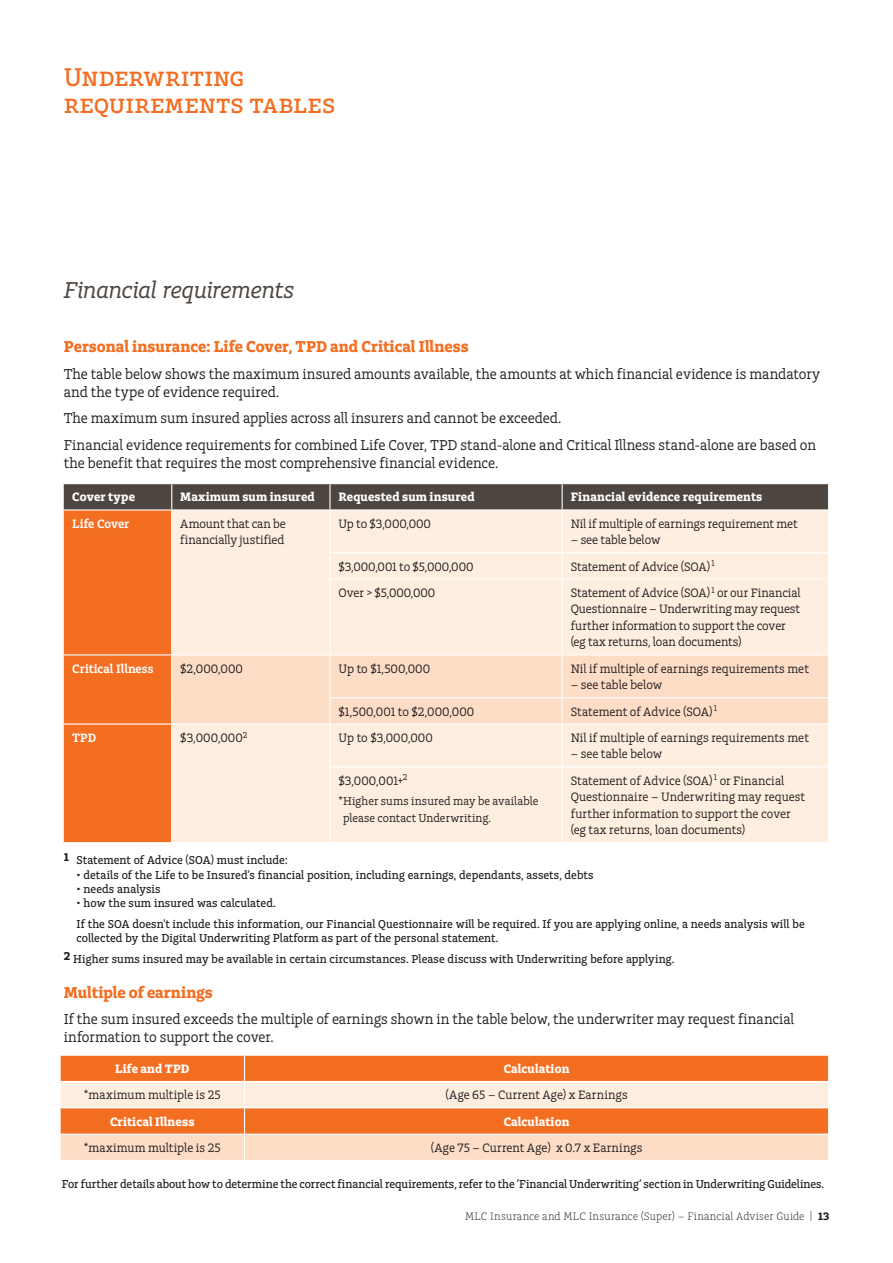
<style>
.page{position:relative;width:893px;height:1263px;background:#fff}
.page>*{position:absolute;margin:0;border:0;box-sizing:border-box;transform-origin:0 0}
.A4_Page_Heading__con{font:27px/27px "Charlie Std Med";color:#f36e21}
.A4_Partner_Intro_par{font:italic 24px "Charlie Std";letter-spacing:-.01em;color:#4d453f}
.A4_Sub_Heading_1{font:16.5px "Charlie Std Bld";letter-spacing:.005em;color:#f36e21}
.A4_Body_Copy{font:15px/18px "Charlie Std";letter-spacing:-.005em;color:#231f20}
.A4_Table_Body{font:12.75px/16.5px "Charlie Std";color:#231f20}
.A4_Table_Heads{font:12.75px "Charlie Std Bld";letter-spacing:.015em;color:#fff}
.A4_Table_Sub_Heads{font:600 12.75px "Charlie Std";color:#fff}
.A4_Footnote{font:12px/14.2px "Charlie Std Med";letter-spacing:.005em;color:#231f20}
.A4_Body_Copy-2{font:12px "Charlie Std Med";letter-spacing:-.025em;color:#231f20}
.A4_Table_Body-2{font:12px/16.5px "Charlie Std";letter-spacing:.005em;color:#231f20}
.t1{font:300 11.25px "Charlie Std";letter-spacing:.015em;color:#231f20}
.s1{font-family:"Charlie Std Bld";font-weight:400}
</style>
<div class="page">
<svg style="left:64px;top:484px;width:765px;height:358px;background:#efcfb8"></svg>
<hr style="left:64px;top:723px;width:108px;height:2px;background:#fff">
<hr style="left:172px;top:723px;width:158px;height:2px;background:#fff">
<hr style="left:171px;top:725px;width:1px;height:42px;background:#fff">
<hr style="left:330px;top:723px;width:232px;height:2px;background:#fff">
<hr style="left:329px;top:725px;width:2px;height:41px;background:#fff">
<hr style="left:562px;top:723px;width:267px;height:2px;background:#fff">
<hr style="left:562px;top:725px;width:1px;height:41px;background:#fff">
<hr style="left:171px;top:767px;width:1px;height:75px;background:#fff">
<hr style="left:329px;top:766px;width:233px;height:1px;background:#fff">
<hr style="left:329px;top:767px;width:2px;height:75px;background:#fff">
<hr style="left:562px;top:766px;width:267px;height:1px;background:#fff">
<hr style="left:562px;top:767px;width:1px;height:75px;background:#fff">
<svg style="left:60px;top:1056px;width:769px;height:104px;background:#f8ad7f"></svg>
<p class="A4_Page_Heading__con" style="left:64px;top:63px;width:273px">Underwriting requirements tables</p>
<p class="A4_Partner_Intro_par" style="left:64px;top:275px;width:232px">Financial requirements</p>
<p class="A4_Sub_Heading_1" style="left:64px;top:336px;width:406px">Personal insurance: Life Cover, TPD and Critical Illness</p>
<p class="A4_Body_Copy" style="left:64px;top:365px;width:758px">The table below shows the maximum insured amounts available, the amounts at which financial evidence is mandatory and the type of evidence required.</p>
<p class="A4_Body_Copy" style="left:64px;top:409px;width:499px">The maximum sum insured applies across all insurers and cannot be exceeded.</p>
<p class="A4_Body_Copy" style="left:64px;top:436px;width:754px">Financial evidence requirements for combined Life Cover, TPD stand-alone and Critical Illness stand-alone are based on the benefit that requires the most comprehensive financial evidence.</p>
<p class="A4_Table_Heads" style="left:72px;top:489px;width:64px">Cover type</p>
<p class="A4_Table_Heads" style="left:180px;top:489px;width:136px">Maximum sum insured</p>
<p class="A4_Table_Heads" style="left:338px;top:489px;width:138px">Requested sum insured</p>
<p class="A4_Table_Heads" style="left:571px;top:489px;width:193px">Financial evidence requirements</p>
<p class="A4_Table_Sub_Heads" style="left:72px;top:516px;width:59px">Life Cover</p>
<p class="A4_Table_Body" style="left:180px;top:515px;width:107px">Amount that can be financially justified</p>
<p class="A4_Table_Body" style="left:338px;top:515px;width:94px">Up to $3,000,000</p>
<p class="A4_Table_Body" style="left:571px;top:515px;width:229px">Nil if multiple of earnings requirement met</p>
<p class="A4_Table_Body" style="left:571px;top:532px;width:91px">– see table below</p>
<p class="A4_Table_Body" style="left:338px;top:558px;width:137px">$3,000,001 to $5,000,000</p>
<p class="A4_Table_Body" style="left:571px;top:558px;width:145px">Statement of Advice (SOA)<sup>1</sup></p>
<p class="A4_Table_Body" style="left:338px;top:584px;width:98px">Over &gt; $5,000,000</p>
<p class="A4_Table_Body" style="left:571px;top:584px;width:232px">Statement of Advice (SOA)<sup>1</sup> or our Financial Questionnaire – Underwriting may request further information to support the cover (eg tax returns, loan documents)</p>
<p class="A4_Table_Sub_Heads" style="left:72px;top:661px;width:83px">Critical Illness</p>
<p class="A4_Table_Body" style="left:180px;top:660px;width:64px">$2,000,000</p>
<p class="A4_Table_Body" style="left:338px;top:660px;width:93px">Up to $1,500,000</p>
<p class="A4_Table_Body" style="left:571px;top:660px;width:240px">Nil if multiple of earnings requirements met</p>
<p class="A4_Table_Body" style="left:571px;top:677px;width:93px">– see table below</p>
<p class="A4_Table_Body" style="left:338px;top:703px;width:137px">$1,500,001 to $2,000,000</p>
<p class="A4_Table_Body" style="left:571px;top:703px;width:148px">Statement of Advice (SOA)<sup>1</sup></p>
<p class="A4_Table_Sub_Heads" style="left:72px;top:730px;width:25px">TPD</p>
<p class="A4_Table_Body" style="left:180px;top:729px;width:69px">$3,000,000<sup>2</sup></p>
<p class="A4_Table_Body" style="left:338px;top:729px;width:96px">Up to $3,000,000</p>
<p class="A4_Table_Body" style="left:571px;top:729px;width:240px">Nil if multiple of earnings requirements met</p>
<p class="A4_Table_Body" style="left:571px;top:746px;width:93px">– see table below</p>
<p class="A4_Table_Body" style="left:338px;top:772px;width:71px">$3,000,001+<sup>2</sup></p>
<p class="A4_Table_Body-2" style="left:343px;top:793px;width:197px;text-indent:-5px">*Higher sums insured may be available please contact Underwriting.</p>
<p class="A4_Table_Body" style="left:571px;top:772px;width:236px">Statement of Advice (SOA)<sup>1</sup> or Financial Questionnaire – Underwriting may request further information to support the cover (eg tax returns, loan documents)</p>
<p class="A4_Footnote" style="left:64px;top:853px;width:225px"><sup>1</sup> Statement of Advice (SOA) must include:</p>
<p class="A4_Footnote" style="left:77px;top:867px;width:519px">• details of the Life to be Insured’s financial position, including earnings, dependants, assets, debts</p>
<p class="A4_Footnote" style="left:77px;top:881px;width:86px">• needs analysis</p>
<p class="A4_Footnote" style="left:77px;top:896px;width:201px">• how the sum insured was calculated.</p>
<p class="A4_Footnote" style="left:77px;top:916px;width:730px">If the SOA doesn’t include this information, our Financial Questionnaire will be required. If you are applying online, a needs analysis will be collected by the Digital Underwriting Platform as part of the personal statement.</p>
<p class="A4_Footnote" style="left:64px;top:951px;width:612px"><sup>2</sup> Higher sums insured may be available in certain circumstances. Please discuss with Underwriting before applying.</p>
<p class="A4_Sub_Heading_1" style="left:64px;top:981px;width:151px">Multiple of earnings</p>
<p class="A4_Body_Copy" style="left:64px;top:1010px;width:732px">If the sum insured exceeds the multiple of earnings shown in the table below, the underwriter may request financial information to support the cover.</p>
<p class="A4_Table_Heads" style="left:115px;top:1060px;width:76px">Life and TPD</p>
<p class="A4_Table_Heads" style="left:504px;top:1060px;width:67px">Calculation</p>
<p class="A4_Table_Body" style="left:84px;top:1087px;width:138px">*maximum multiple is 25</p>
<p class="A4_Table_Body" style="left:445px;top:1087px;width:184px">(Age 65 – Current Age) x Earnings</p>
<p class="A4_Table_Heads" style="left:110px;top:1113px;width:86px">Critical Illness</p>
<p class="A4_Table_Heads" style="left:504px;top:1113px;width:67px">Calculation</p>
<p class="A4_Table_Body" style="left:84px;top:1139px;width:138px">*maximum multiple is 25</p>
<p class="A4_Table_Body" style="left:431px;top:1139px;width:213px">(Age 75 – Current Age) x 0.7 x Earnings</p>
<p class="A4_Body_Copy-2" style="left:62px;top:1177px;width:764px">For further details about how to determine the correct financial requirements, refer to the ‘Financial Underwriting’ section in Underwriting Guidelines.</p>
<p class="t1" style="left:465px;top:1210px;width:366px">MLC Insurance and MLC Insurance (Super) – Financial Adviser Guide | <span class="s1">13</span></p>
</div>
